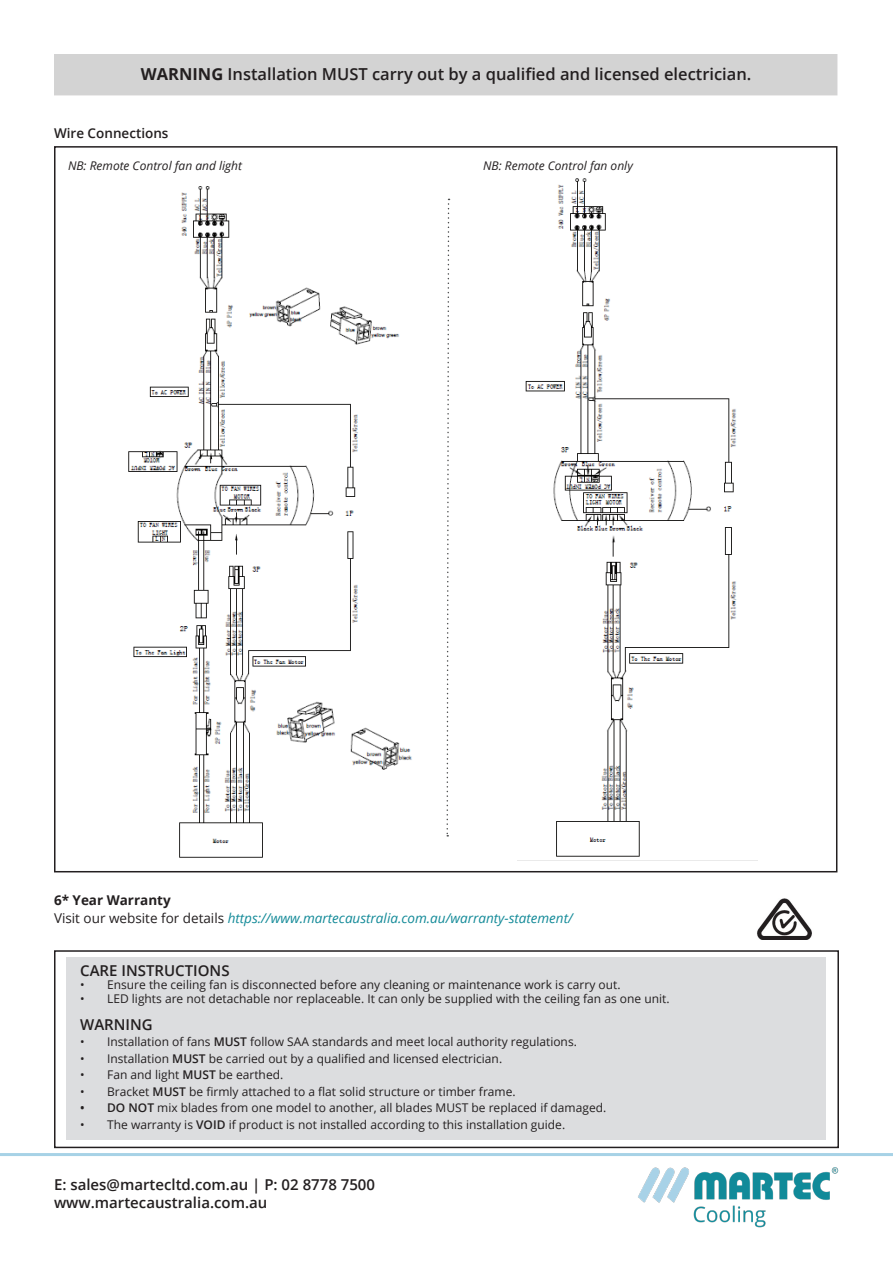
<style>
.page{position:relative;width:893px;height:1263px;background:#fff}
.page>*{position:absolute;margin:0;border:0;box-sizing:border-box;transform-origin:0 0}
.t1{font:600 16.5px "Open Sans";color:#231f20}
.t2{font:600 15px "Open Sans";color:#231f20}
.t3{font:italic 13.5px "Open Sans";color:#138a98}
.t4{font:600 13.5px "Open Sans";color:#231f20}
.t5{font:700 13.5px "Open Sans";color:#231f20}
.t6{font:12px "Open Sans";color:#231f20}
.t7{font:italic 12px "Open Sans";color:#231f20}
.s1{font-weight:700}
.s2{font-style:normal;color:#231f20}
.s3{font-weight:600}
</style>
<div class="page">
<div style="left:67px;top:957px;width:759px;height:183px;background:#dcdddf"></div>
<img style="left:638px;top:1167px;width:201px;height:60px">
<hr style="left:0;top:1153px;width:893px;height:3px;background:#a7d2e6">
<div style="left:55px;top:55px;width:782px;height:40px;background:#d3d3d3"></div>
<svg style="left:446px;top:199px;width:4px;height:637px"></svg>
<div style="left:54px;top:950px;width:785px;height:198px;border:2px solid #231f20"></div>
<img style="left:757px;top:899px;width:55px;height:40px">
<img style="left:128px;top:186px;width:284px;height:672px">
<img style="left:525px;top:178px;width:212px;height:679px">
<p class="t1" style="left:141px;top:62px;width:612px"><span class="s1">WARNING</span> Installation MUST carry out by a qualified and licensed electrician.</p>
<p class="t4" style="left:54px;top:124px;width:116px">Wire Connections</p>
<p class="t7" style="left:68px;top:157px;width:176px">NB: Remote Control fan and light</p>
<p class="t7" style="left:483px;top:157px;width:151px">NB: Remote Control fan only</p>
<p class="t5" style="left:54px;top:891px;width:118px">6* Year Warranty</p>
<p class="t3" style="left:54px;top:909px;width:520px"><span class="s2">Visit our website for details</span> https://www.martecaustralia.com.au/warranty-statement/</p>
<p class="t2" style="left:80px;top:960px;width:151px">CARE INSTRUCTIONS</p>
<p class="t6" style="left:80px;top:977px;width:542px">• Ensure the ceiling fan is disconnected before any cleaning or maintenance work is carry out.</p>
<p class="t6" style="left:80px;top:990px;width:591px">• LED lights are not detachable nor replaceable. It can only be supplied with the ceiling fan as one unit.</p>
<p class="t2" style="left:80px;top:1014px;width:74px">WARNING</p>
<p class="t6" style="left:80px;top:1034px;width:498px">• Installation of fans <span class="s3">MUST</span> follow SAA standards and meet local authority regulations.</p>
<p class="t6" style="left:80px;top:1050px;width:423px">• Installation <span class="s3">MUST</span> be carried out by a qualified and licensed electrician.</p>
<p class="t6" style="left:80px;top:1067px;width:205px">• Fan and light <span class="s3">MUST</span> be earthed.</p>
<p class="t6" style="left:80px;top:1083px;width:437px">• Bracket <span class="s3">MUST</span> be firmly attached to a flat solid structure or timber frame.</p>
<p class="t6" style="left:80px;top:1100px;width:528px"><span class="s3">• DO NOT</span> mix blades from one model to another, all blades MUST be replaced if damaged.</p>
<p class="t6" style="left:80px;top:1116px;width:486px">• The warranty is <span class="s3">VOID</span> if product is not installed according to this installation guide.</p>
<p class="t2" style="left:54px;top:1175px;width:323px">E: sales@martecltd.com.au | P: 02 8778 7500</p>
<p class="t2" style="left:54px;top:1193px;width:215px">www.martecaustralia.com.au</p>
</div>
